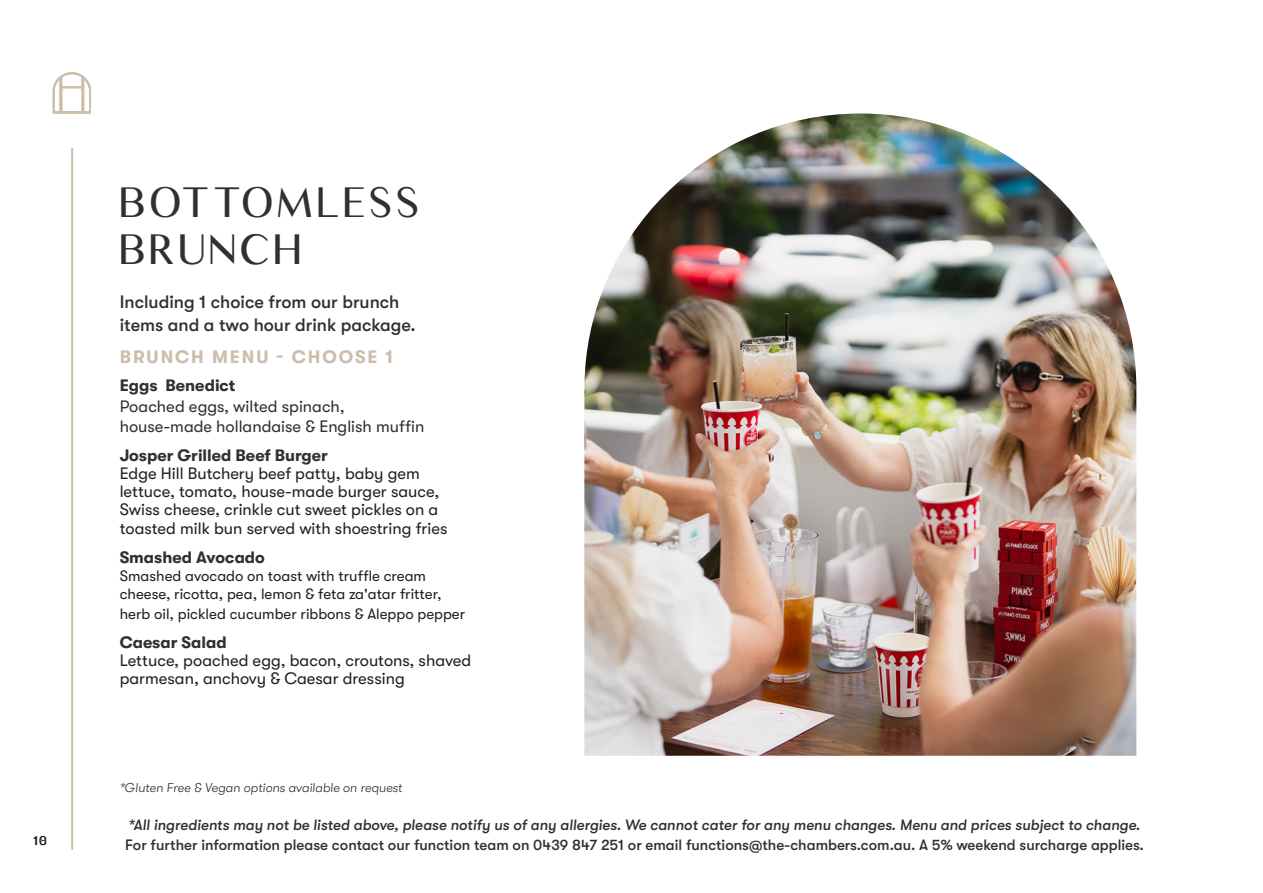
<style>
.page{position:relative;width:1263px;height:893px;background:#fff}
.page>*{position:absolute;margin:0;border:0;box-sizing:border-box;transform-origin:0 0}
.t1{font:40.5px/46.5px "Luxia";letter-spacing:.1em;color:#30302e}
.t2{font:500 18px/22.8px "GT Walsheim Pro";color:#312f30}
.t3{font:700 18px "GT Walsheim Pro";letter-spacing:.11em;color:#ccbeaa}
.t4{font:16.5px/18px "GT Walsheim Pro";color:#231f20}
.t5{font:16.5px/20.2px "GT Walsheim Pro";color:#312f30}
.t6{font:500 15px/19.5px "GT Walsheim Pro";color:#312f30}
.t7{font:15px/18px "GT Walsheim Pro";color:#231f20}
.t8{font:italic 300 12.75px "GT Walsheim Pro";color:#312f30}
.t9{font:300 12.45px "GT Walsheim Pro";color:#231f20}
.s1{font-weight:700}
.s2{font-weight:700;color:#312f30}
.s3{font-style:italic}
</style>
<div class="page">
<svg style="left:53px;top:72px;width:38px;height:41px"></svg>
<hr style="left:72px;top:148px;width:1px;height:701px;background:#ccbeaa">
<hr style="left:1262px;top:0;width:1px;height:893px;background:#f8f8f5">
<img style="left:584px;top:113px;width:552px;height:643px">
<p class="t9" style="left:34px;top:834px;width:15px">1 08</p>
<p class="t1" style="left:120px;top:179px;width:301px">BOTTOMLESS<br>BRUNCH</p>
<p class="t2" style="left:120px;top:291px;width:297px">Including 1 choice from our brunch items and a two hour drink package.</p>
<p class="t3" style="left:120px;top:346px;width:275px">BRUNCH MENU - CHOOSE 1</p>
<p class="t5" style="left:120px;top:376px;width:306px"><span class="s1">Eggs Benedict<br></span>Poached eggs, wilted spinach, house-made hollandaise &amp; English muffin</p>
<p class="t4" style="left:120px;top:446px;width:321px"><span class="s2">Josper Grilled Beef Burger<br></span>Edge Hill Butchery beef patty, baby gem lettuce, tomato, house-made burger sauce, Swiss cheese, crinkle cut sweet pickles on a</p>
<p class="t4" style="left:120px;top:514px;width:329px;line-height:28.8px">toasted milk bun served with shoestring fries<br><span class="s2">Smashed Avocado</span></p>
<p class="t7" style="left:120px;top:567px;width:323px">Smashed avocado on toast with truffle cream cheese, ricotta, pea, lemon &amp; feta za'atar fritter,</p>
<p class="t7" style="left:120px;top:605px;width:347px">herb oil, pickled cucumber ribbons &amp; Aleppo pepper</p>
<p class="t4" style="left:120px;top:633px;width:353px"><span class="s2">Caesar Salad<br></span>Lettuce, poached egg, bacon, croutons, shaved parmesan, anchovy &amp; Caesar dressing</p>
<p class="t8" style="left:120px;top:781px;width:284px">*Gluten Free &amp; Vegan options available on request</p>
<p class="t6" style="left:125px;top:815px;width:1020px"><span class="s3">*All ingredients may not be listed above, please notify us of any allergies. We cannot cater for any menu changes. Menu and prices subject to change.<br></span>For further information please contact our function team on 0439 847 251 or email functions@the-chambers.com.au. A 5% weekend surcharge applies.</p>
</div>
